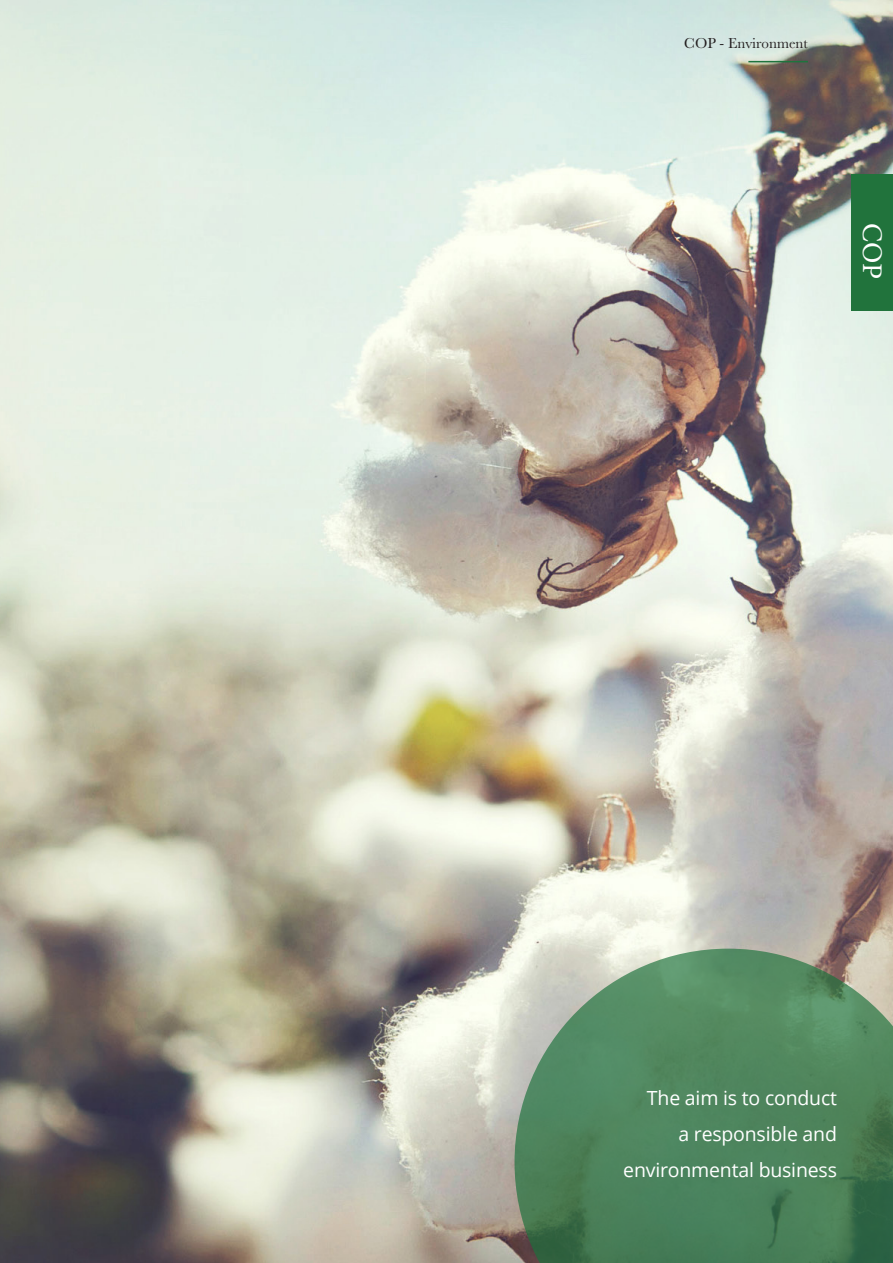
<style>
.page{position:relative;width:893px;height:1263px;background:#fff}
.page>*{position:absolute;margin:0;border:0;box-sizing:border-box;transform-origin:0 0}
.t1{font:28.5px "Minion Pro";color:#fff}
.Info_brødtekst{font:19.5px/36px "Open Sans";letter-spacing:-.01em;color:#fff;text-align:right}
.Info_headline{font:15px "Baskerville";color:#231f20}
</style>
<div class="page">
<img style="left:0;top:0;width:893px;height:1263px">
<div style="left:851px;top:174px;width:42px;height:136px;background:#21733c"></div>
<hr style="left:748px;top:61px;width:60px;height:1px;background:#1e743d">
<svg style="left:514px;top:949px;width:379px;height:314px;background:#5c8b67"></svg>
<p class="Info_headline" style="left:684px;top:35px;width:125px">COP - Environment</p>
<p class="t1" style="left:891px;top:223px;width:58px;rotate:90deg">COP</p>
<p class="Info_brødtekst" style="left:623px;top:1079px;width:215px">The aim is to conduct<br>a responsible and environmental business</p>
</div>
